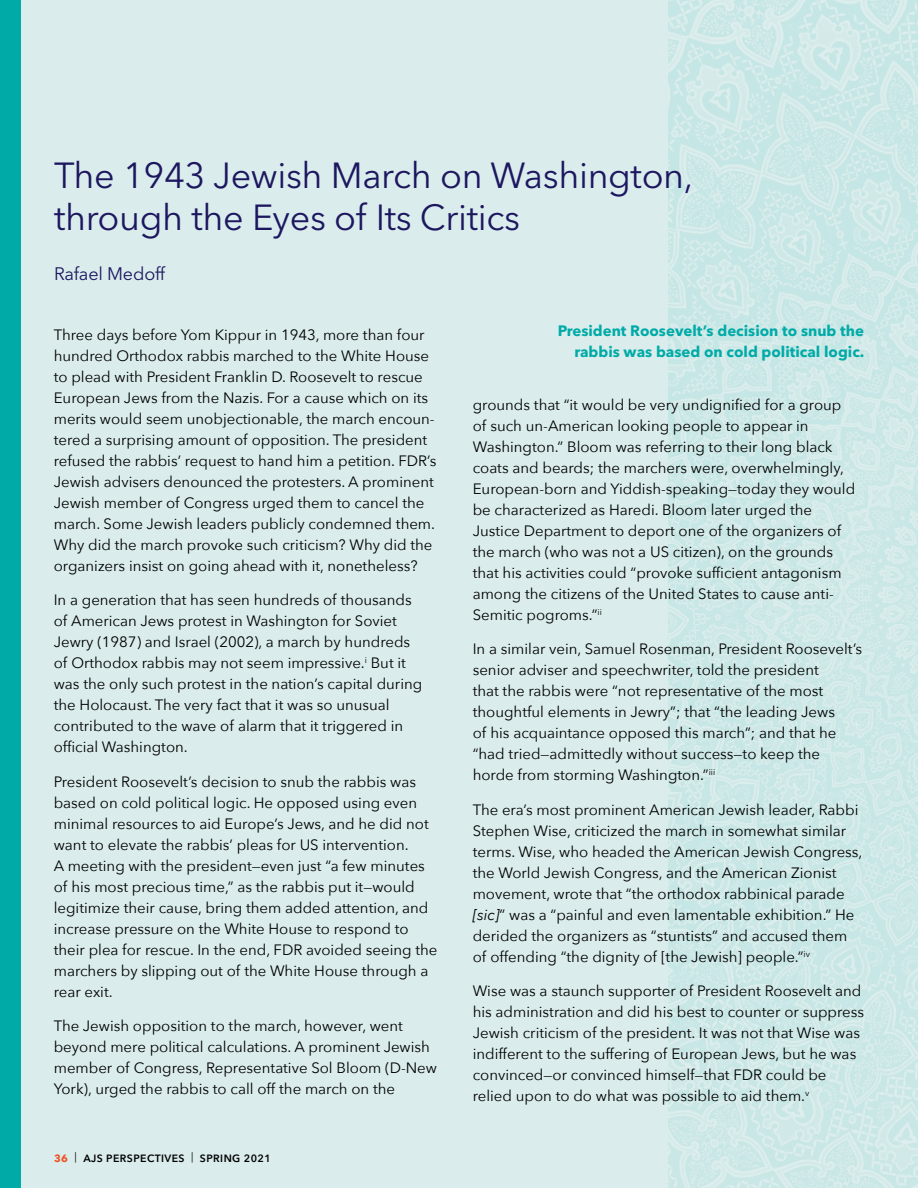
<style>
.page{position:relative;width:918px;height:1188px;background:#fff}
.page>*{position:absolute;margin:0;border:0;box-sizing:border-box;transform-origin:0 0}
.Article_title{font:36px/42px "Avenir Next LT Pro";letter-spacing:-.01em;color:#1d1760}
.Author_name{font:18px "Avenir Next LT Pro";letter-spacing:-.01em;color:#1d1760}
.Body_Copy{font:15px/21px "Avenir Next";color:#000}
.Call_out{font:700 15px/21px "Avenir Next LT Pro";color:#00aba7;text-align:right}
.t1{font:600 10.5px "Avenir Next LT Pro";letter-spacing:.04em;color:#000}
.s1{font-weight:700;color:#f05123}
.s2{font-weight:400}
.s3{font-style:italic}
</style>
<div class="page">
<div style="left:20px;top:0;width:898px;height:1188px;background:#daedec"></div>
<div style="left:0;top:0;width:20px;height:1188px;background:#00aba7"></div>
<img style="left:668px;top:0;width:250px;height:1187px">
<p class="Article_title" style="left:54px;top:154px;width:641px">The 1943 Jewish March on Washington, through the Eyes of Its Critics</p>
<p class="Author_name" style="left:54px;top:263px;width:113px">Rafael Medoff</p>
<p class="Body_Copy" style="left:54px;top:324px;width:384px">Three days before Yom Kippur in 1943, more than four hundred Orthodox rabbis marched to the White House to plead with President Franklin D. Roosevelt to rescue European Jews from the Nazis. For a cause which on its merits would seem unobjectionable, the march encoun&shy;tered a surprising amount of opposition. The president refused the rabbis’ request to hand him a petition. FDR’s Jewish advisers denounced the protesters. A prominent Jewish member of Congress urged them to cancel the march. Some Jewish leaders publicly condemned them.<br>Why did the march provoke such criticism? Why did the organizers insist on going ahead with it, nonetheless?</p>
<p class="Body_Copy" style="left:54px;top:589px;width:370px">In a generation that has seen hundreds of thousands of American Jews protest in Washington for Soviet Jewry (1987) and Israel (2002), a march by hundreds of Orthodox rabbis may not seem impressive.<sup>i</sup> But it was the only such protest in the nation’s capital during the Holocaust. The very fact that it was so unusual contributed to the wave of alarm that it triggered in official Washington.</p>
<p class="Body_Copy" style="left:54px;top:771px;width:385px">President Roosevelt’s decision to snub the rabbis was based on cold political logic. He opposed using even minimal resources to aid Europe’s Jews, and he did not want to elevate the rabbis’ pleas for US intervention.<br>A meeting with the president—even just “a few minutes of his most precious time,” as the rabbis put it—would legitimize their cause, bring them added attention, and increase pressure on the White House to respond to their plea for rescue. In the end, FDR avoided seeing the marchers by slipping out of the White House through a rear exit.</p>
<p class="Body_Copy" style="left:54px;top:1015px;width:385px">The Jewish opposition to the march, however, went beyond mere political calculations. A prominent Jewish member of Congress, Representative Sol Bloom (D-New York), urged the rabbis to call off the march on the</p>
<p class="t1" style="left:54px;top:1152px;width:218px"><span class="s1">36</span> <span class="s2">|</span> AJS PERSPECTIVES <span class="s2">|</span> SPRING 2021</p>
<p class="Call_out" style="left:558px;top:320px;width:308px">President Roosevelt’s decision to snub the rabbis was based on cold political logic.</p>
<p class="Body_Copy" style="left:473px;top:393px;width:384px">grounds that “it would be very undignified for a group of such un-American looking people to appear in Washington.” Bloom was referring to their long black coats and beards; the marchers were, overwhelmingly, European-born and Yiddish-speaking—today they would be characterized as Haredi. Bloom later urged the Justice Department to deport one of the organizers of the march (who was not a US citizen), on the grounds that his activities could “provoke sufficient antagonism among the citizens of the United States to cause anti-Semitic pogroms.”<sup>ii</sup></p>
<p class="Body_Copy" style="left:473px;top:638px;width:391px">In a similar vein, Samuel Rosenman, President Roosevelt’s senior adviser and speechwriter, told the president<br>that the rabbis were “not representative of the most thoughtful elements in Jewry”; that “the leading Jews<br>of his acquaintance opposed this march”; and that he “had tried—admittedly without success—to keep the horde from storming Washington.”<sup>iii</sup></p>
<p class="Body_Copy" style="left:473px;top:798px;width:391px">The era’s most prominent American Jewish leader, Rabbi Stephen Wise, criticized the march in somewhat similar terms. Wise, who headed the American Jewish Congress, the World Jewish Congress, and the American Zionist movement, wrote that “the orthodox rabbinical parade <span class="s3">[sic]</span>” was a “painful and even lamentable exhibition.” He derided the organizers as “stuntists” and accused them of offending “the dignity of [the Jewish] people.”<sup>iv</sup></p>
<p class="Body_Copy" style="left:473px;top:980px;width:393px">Wise was a staunch supporter of President Roosevelt and his administration and did his best to counter or suppress Jewish criticism of the president. It was not that Wise was indifferent to the suffering of European Jews, but he was convinced—or convinced himself—that FDR could be relied upon to do what was possible to aid them.<sup>v</sup></p>
</div>
